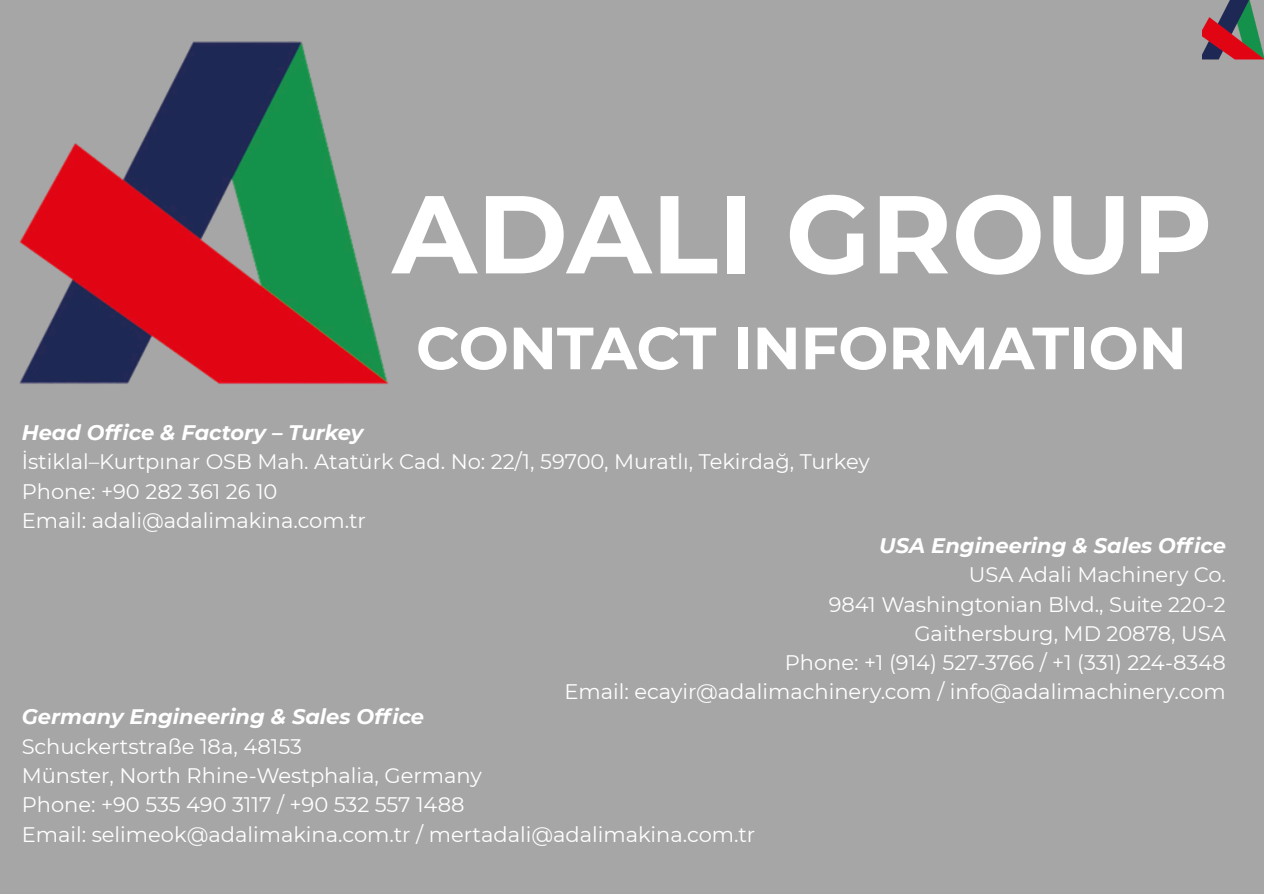
<style>
.page{position:relative;width:1264px;height:894px;background:#fff}
.page>*{position:absolute;margin:0;border:0;box-sizing:border-box;transform-origin:0 0}
.t1{font:700 110.4px "Montserrat";color:#fff}
.t2{font:700 59.4px "Montserrat";color:#fff}
.t3{font:21px/29.2px "Montserrat";color:#fff}
.t4{font:italic 700 21px "Montserrat";color:#fff}
</style>
<div class="page">
<div style="left:0;top:0;width:1263px;height:893px;background:#a6a6a6"></div>
<img style="left:19px;top:41px;width:369px;height:343px">
<img style="left:1202px;top:0;width:61px;height:60px">
<h1 class="t1" style="left:392px;top:166px;width:822px">ADALI GROUP</h1>
<h2 class="t2" style="left:416px;top:311px;width:772px">CONTACT INFORMATION</h2>
<p class="t4" style="left:22px;top:419px;width:343px">Head Office &amp; Factory – Turkey</p>
<p class="t3" style="left:22px;top:447px;width:849px">İstiklal–Kurtpınar OSB Mah. Atatürk Cad. No: 22/1, 59700, Muratlı, Tekirdağ, Turkey<br>Phone: +90 282 361 26 10<br>Email: adali@adalimakina.com.tr</p>
<p class="t4" style="left:879px;top:532px;width:348px">USA Engineering &amp; Sales Office</p>
<p class="t3" style="left:564px;top:560px;width:663px;text-align:right">USA Adali Machinery Co.<br>9841 Washingtonian Blvd., Suite 220-2<br>Gaithersburg, MD 20878, USA<br>Phone: +1 (914) 527-3766 / +1 (331) 224-8348<br>Email: ecayir@adalimachinery.com / info@adalimachinery.com</p>
<p class="t4" style="left:22px;top:704px;width:404px">Germany Engineering &amp; Sales Office</p>
<p class="t3" style="left:22px;top:731px;width:735px">Schuckertstraße 18a, 48153<br>Münster, North Rhine-Westphalia, Germany<br>Phone: +90 535 490 3117 / +90 532 557 1488<br>Email: selimeok@adalimakina.com.tr / mertadali@adalimakina.com.tr</p>
</div>
